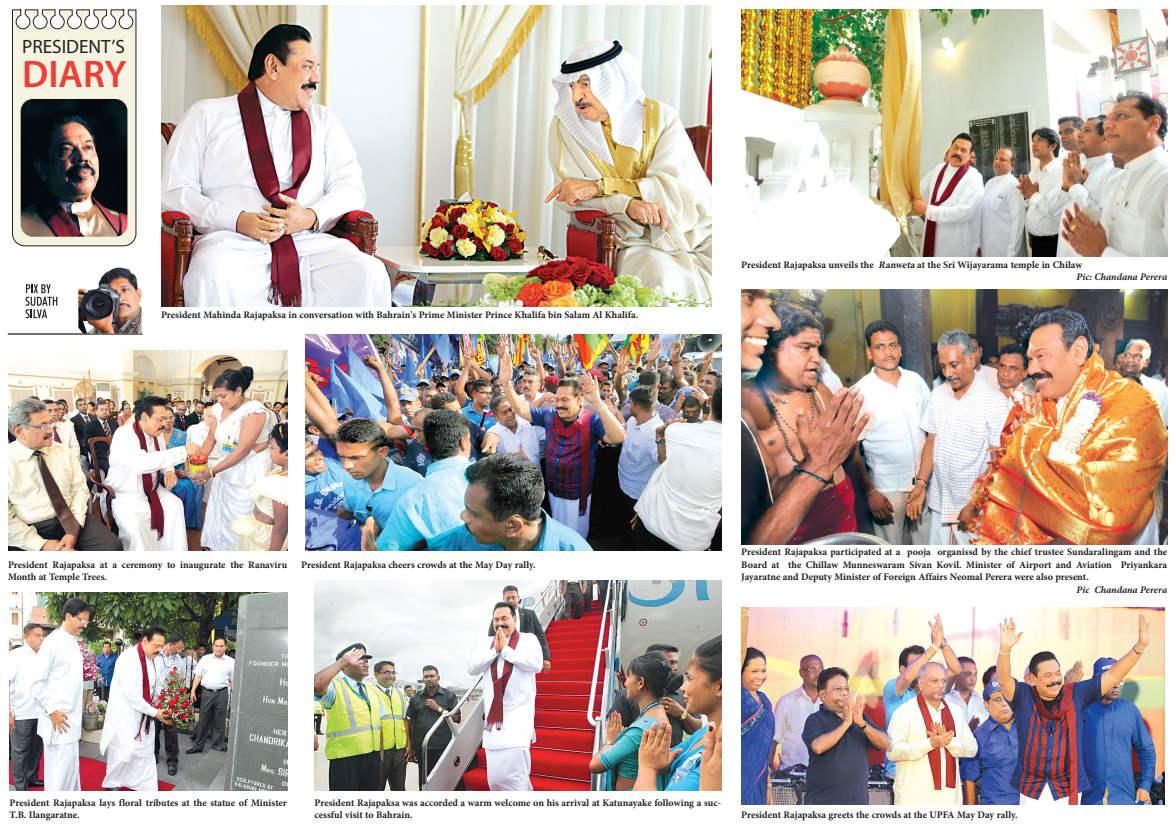
<style>
.page{position:relative;width:1175px;height:829px;background:#fff}
.page>*{position:absolute;margin:0;border:0;box-sizing:border-box;transform-origin:0 0}
.t1{font:600 38.5px "Myriad Pro";color:#ee3e35}
.t2{font:19.25px "Myriad Pro";color:#231f20}
.t3{font:700 10px/12.5px "Minion Pro";color:#231f20}
.t4{font:italic 700 10px "Minion Pro";letter-spacing:-.005em;color:#231f20}
.s1{font-style:italic}
</style>
<div class="page">
<img style="left:314px;top:580px;width:407px;height:210px">
<img style="left:161px;top:6px;width:550px;height:300px">
<img style="left:8px;top:350px;width:279px;height:200px">
<img style="left:305px;top:334px;width:415px;height:216px">
<img style="left:10px;top:592px;width:277px;height:198px">
<svg style="left:12px;top:9px;width:125px;height:237px"></svg>
<img style="left:21px;top:99px;width:106px;height:138px">
<hr style="left:8px;top:333px;width:134px;height:1px;background:#231f20">
<svg style="left:107px;top:267px;width:11px;height:5px"></svg>
<svg style="left:25px;top:284px;width:32px;height:34px"></svg>
<img style="left:741px;top:607px;width:423px;height:197px">
<img style="left:741px;top:9px;width:425px;height:247px">
<img style="left:741px;top:289px;width:425px;height:255px">
<h2 class="t2" style="left:22px;top:35px;width:104px">PRESIDENT’S</h2>
<h1 class="t1" style="left:22px;top:49px;width:106px">DIARY</h1>
<p class="t3" style="left:161px;top:308px;width:478px">President Mahinda Rajapaksa in conversation with Bahrain's Prime Minister Prince Khalifa bin Salam Al Khalifa.</p>
<p class="t3" style="left:1076px;top:258px;width:92px;text-indent:-335px">President Rajapaksa unveils the <span class="s1">Ranweta</span> at the Sri Wijayarama temple in Chilaw<br><span class="s1">Pic: Chandana Perera</span></p>
<p class="t3" style="left:8px;top:558px;width:281px">President Rajapaksa at a ceremony to inaugurate the Ranaviru<br>Month at Temple Trees.</p>
<p class="t3" style="left:301px;top:558px;width:236px">President Rajapaksa cheers crowds at the May Day rally.</p>
<p class="t3" style="left:741px;top:545px;width:427px;text-align:justify">President Rajapaksa participated at a pooja organissd by the chief trustee Sundaralingam and the Board at the Chillaw Munneswaram Sivan Kovil. Minister of Airport and Aviation Priyankara Jayaratne and Deputy Minister of Foreign Affairs Neomal Perera were also present.</p>
<p class="t4" style="left:1076px;top:582px;width:92px">Pic Chandana Perera</p>
<p class="t3" style="left:10px;top:795px;width:279px">President Rajapaksa lays floral tributes at the statue of Minister<br>T.B. Ilangaratne.</p>
<p class="t3" style="left:314px;top:795px;width:408px">President Rajapaksa was accorded a warm welcome on his arrival at Katunayake following a suc&shy;cessful visit to Bahrain.</p>
<p class="t3" style="left:741px;top:808px;width:278px">President Rajapaksa greets the crowds at the UPFA May Day rally.</p>
</div>
